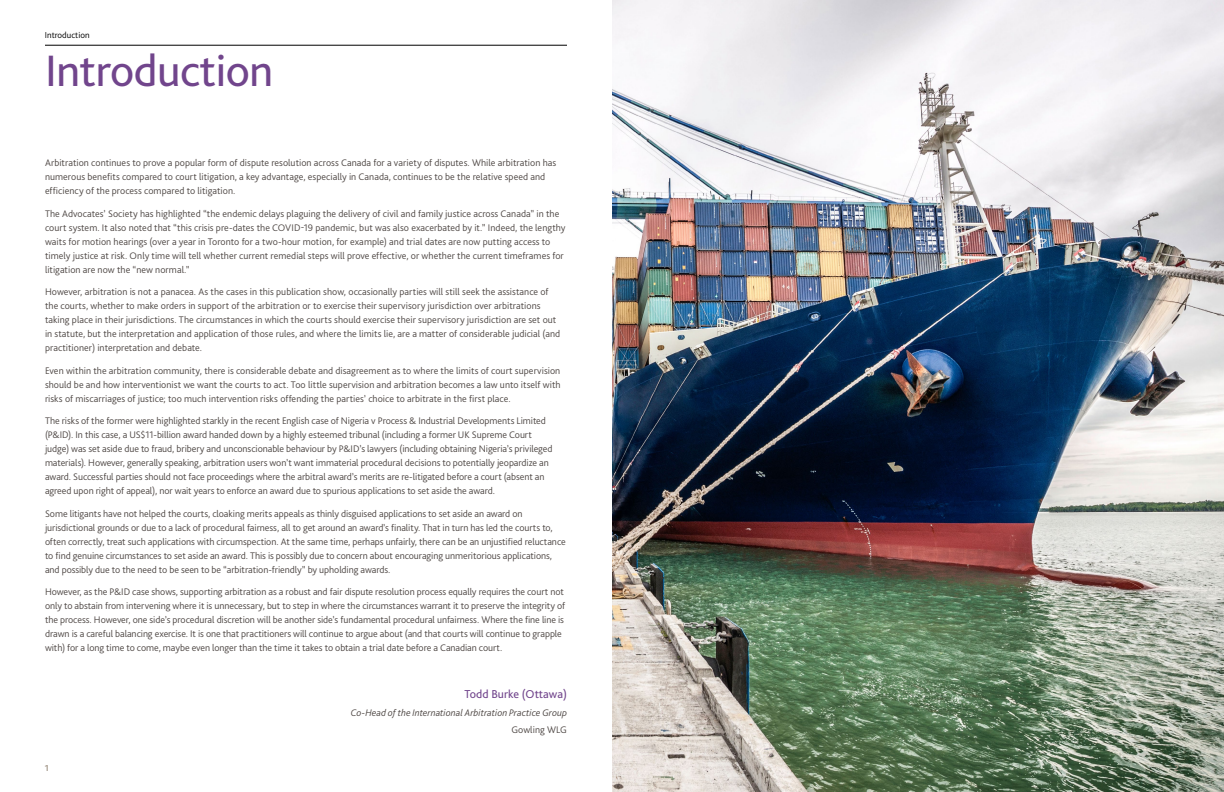
<style>
.page{position:relative;width:1224px;height:792px;background:#fff}
.page>*{position:absolute;margin:0;border:0;box-sizing:border-box;transform-origin:0 0}
.t1{font:46px "GWLG Bliss";letter-spacing:-.01em;color:#71458c}
.t2{font:12px "GWLG Bliss";color:#71458c}
.t3{font:300 10px/14px "GWLG Bliss";letter-spacing:-.005em;color:#4e4744}
.t4{font:italic 300 10px "GWLG Bliss";letter-spacing:.005em;color:#4e4744}
.t5{font:300 9px "GWLG Bliss";color:#000}
.t6{font:700 9px "GWLG Bliss";color:#a19688}
</style>
<div class="page">
<hr style="left:45px;top:45px;width:522px;height:1px;background:#000">
<img style="left:612px;top:0;width:612px;height:792px">
<p class="t5" style="left:45px;top:29px;width:46px">Introduction</p>
<h1 class="t1" style="left:45px;top:42px;width:230px">Introduction</h1>
<p class="t3" style="left:45px;top:156px;width:513px">Arbitration continues to prove a popular form of dispute resolution across Canada for a variety of disputes. While arbitration has numerous benefits compared to court litigation, a key advantage, especially in Canada, continues to be the relative speed and efficiency of the process compared to litigation.</p>
<p class="t3" style="left:45px;top:206px;width:522px">The Advocates’ Society has highlighted “the endemic delays plaguing the delivery of civil and family justice across Canada” in the court system. It also noted that “this crisis pre-dates the COVID-19 pandemic, but was also exacerbated by it.” Indeed, the lengthy waits for motion hearings (over a year in Toronto for a two-hour motion, for example) and trial dates are now putting access to timely justice at risk. Only time will tell whether current remedial steps will prove effective, or whether the current timeframes for litigation are now the “new normal.”</p>
<p class="t3" style="left:45px;top:285px;width:517px">However, arbitration is not a panacea. As the cases in this publication show, occasionally parties will still seek the assistance of the courts, whether to make orders in support of the arbitration or to exercise their supervisory jurisdiction over arbitrations taking place in their jurisdictions. The circumstances in which the courts should exercise their supervisory jurisdiction are set out in statute, but the interpretation and application of those rules, and where the limits lie, are a matter of considerable judicial (and practitioner) interpretation and debate.</p>
<p class="t3" style="left:45px;top:363px;width:517px;text-align:justify">Even within the arbitration community, there is considerable debate and disagreement as to where the limits of court supervision should be and how interventionist we want the courts to act. Too little supervision and arbitration becomes a law unto itself with risks of miscarriages of justice; too much intervention risks offending the parties’ choice to arbitrate in the first place.</p>
<p class="t3" style="left:45px;top:414px;width:509px">The risks of the former were highlighted starkly in the recent English case of Nigeria v Process &amp; Industrial Developments Limited (P&amp;ID). In this case, a US$11-billion award handed down by a highly esteemed tribunal (including a former UK Supreme Court judge) was set aside due to fraud, bribery and unconscionable behaviour by P&amp;ID’s lawyers (including obtaining Nigeria’s privileged materials). However, generally speaking, arbitration users won’t want immaterial procedural decisions to potentially jeopardize an award. Successful parties should not face proceedings where the arbitral award’s merits are re-litigated before a court (absent an agreed upon right of appeal), nor wait years to enforce an award due to spurious applications to set aside the award.</p>
<p class="t3" style="left:45px;top:506px;width:522px">Some litigants have not helped the courts, cloaking merits appeals as thinly disguised applications to set aside an award on jurisdictional grounds or due to a lack of procedural fairness, all to get around an award’s finality. That in turn has led the courts to, often correctly, treat such applications with circumspection. At the same time, perhaps unfairly, there can be an unjustified reluctance to find genuine circumstances to set aside an award. This is possibly due to concern about encouraging unmeritorious applications, and possibly due to the need to be seen to be “arbitration-friendly” by upholding awards.</p>
<p class="t3" style="left:45px;top:585px;width:522px">However, as the P&amp;ID case shows, supporting arbitration as a robust and fair dispute resolution process equally requires the court not only to abstain from intervening where it is unnecessary, but to step in where the circumstances warrant it to preserve the integrity of the process. However, one side’s procedural discretion will be another side’s fundamental procedural unfairness. Where the fine line is drawn is a careful balancing exercise. It is one that practitioners will continue to argue about (and that courts will continue to grapple with) for a long time to come, maybe even longer than the time it takes to obtain a trial date before a Canadian court.</p>
<p class="t2" style="left:464px;top:686px;width:104px">Todd Burke (Ottawa)</p>
<p class="t4" style="left:351px;top:707px;width:218px">Co-Head of the International Arbitration Practice Group</p>
<p class="t3" style="left:511px;top:722px;width:57px">Gowling WLG</p>
<p class="t6" style="left:45px;top:763px;width:6px">1</p>
<p class="t6" style="left:1174px;top:763px;width:6px">2</p>
</div>
